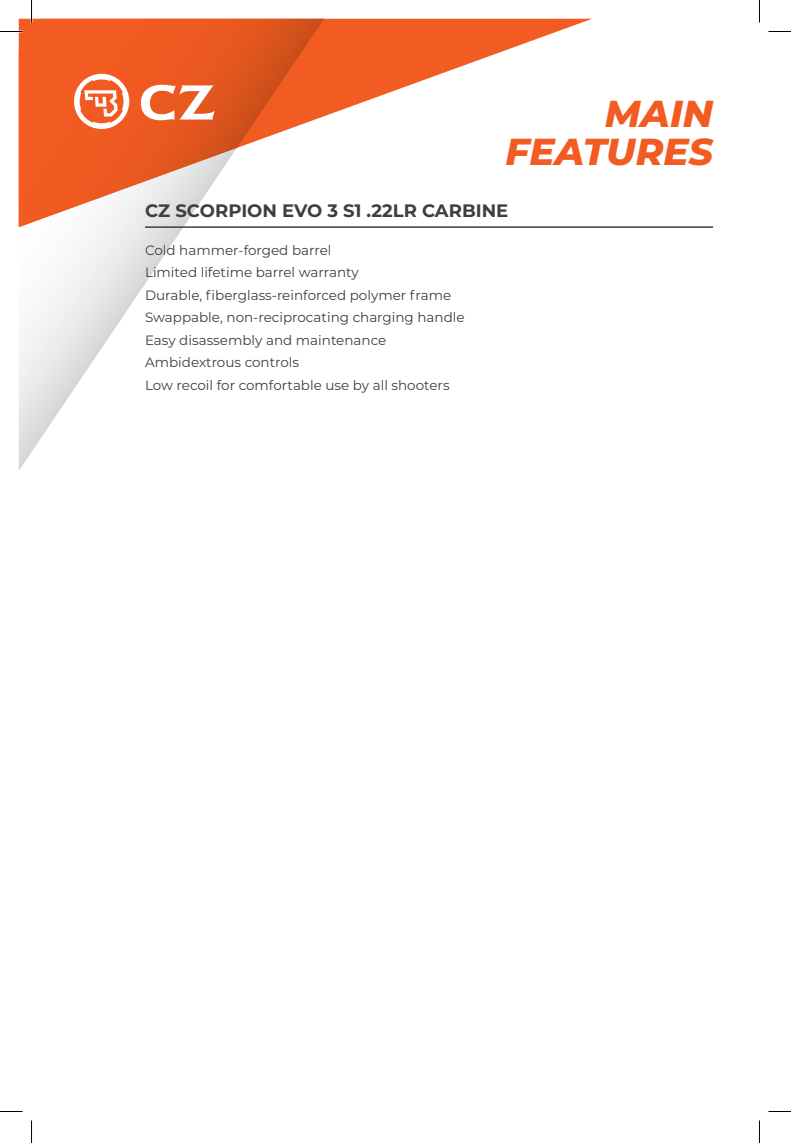
<style>
.page{position:relative;width:791px;height:1143px;background:#fff}
.page>*{position:absolute;margin:0;border:0;box-sizing:border-box;transform-origin:0 0}
.t1{font:italic 800 37.5px/37.5px "Montserrat";color:#f25b21;text-align:right}
.t2{font:700 18px "Montserrat";color:#3e3e3f}
.t3{font:13.5px/22.5px "Montserrat";color:#3e3e3f}
</style>
<div class="page">
<svg style="left:324px;top:19px;width:268px;height:98px"></svg>
<svg style="left:19px;top:227px;width:164px;height:243px"></svg>
<svg style="left:19px;top:19px;width:305px;height:208px"></svg>
<svg style="left:141px;top:85px;width:73px;height:35px"></svg>
<svg style="left:74px;top:74px;width:55px;height:55px"></svg>
<hr style="left:145px;top:226px;width:567px;height:2px;background:#3e3e3f">
<svg style="left:0;top:31px;width:22px;height:1px"></svg>
<svg style="left:768px;top:31px;width:22px;height:1px"></svg>
<svg style="left:0;top:1111px;width:22px;height:1px"></svg>
<svg style="left:768px;top:1111px;width:22px;height:1px"></svg>
<svg style="left:31px;top:0;width:1px;height:22px"></svg>
<svg style="left:31px;top:1120px;width:1px;height:23px"></svg>
<h1 class="t1" style="left:505px;top:93px;width:209px">MAIN<br>FEATURES</h1>
<h2 class="t2" style="left:145px;top:198px;width:364px">CZ SCORPION EVO 3 S1 .22LR CARBINE</h2>
<p class="t3" style="left:145px;top:238px;width:321px">Cold hammer-forged barrel<br>Limited lifetime barrel warranty<br>Durable, fiberglass-reinforced polymer frame Swappable, non-reciprocating charging handle Easy disassembly and maintenance Ambidextrous controls<br>Low recoil for comfortable use by all shooters</p>
</div>
